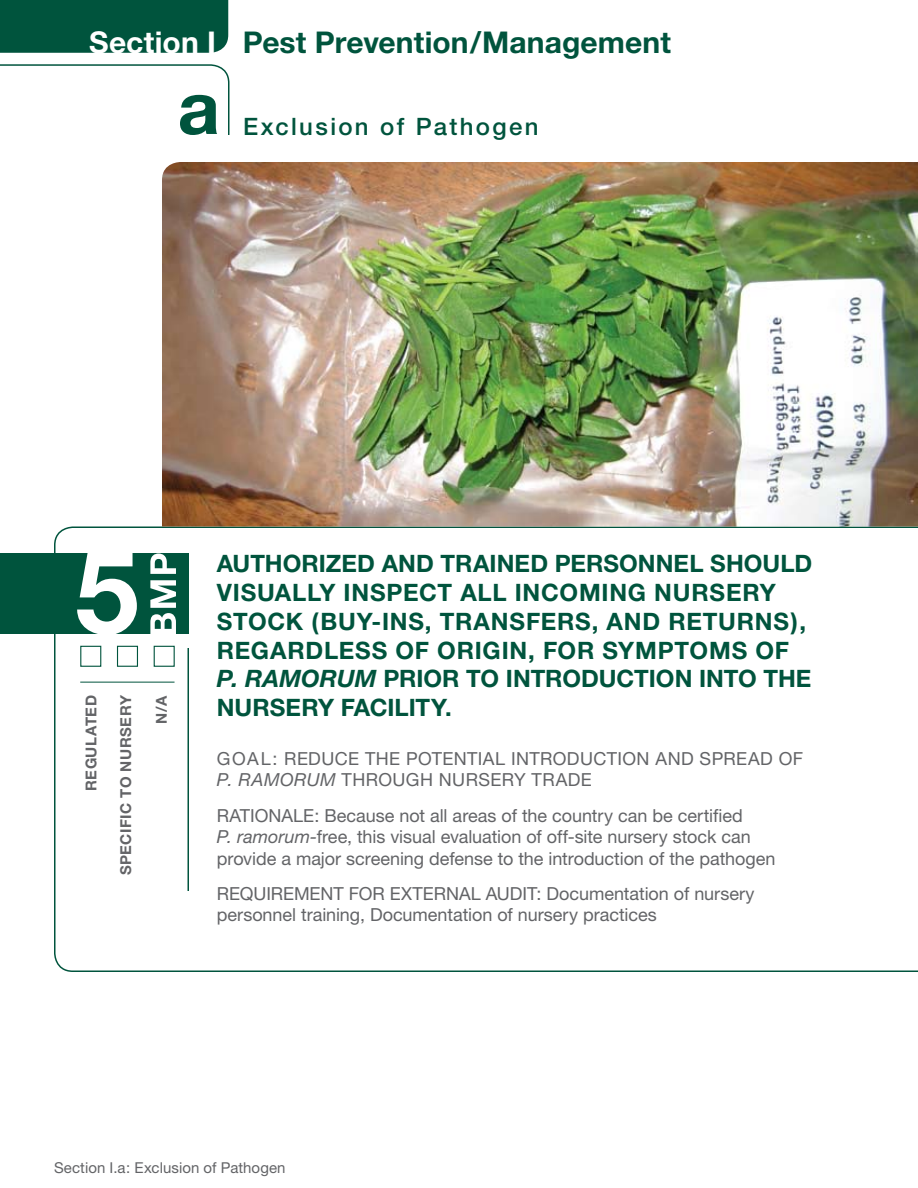
<style>
.page{position:relative;width:918px;height:1188px;background:#fff}
.page>*{position:absolute;margin:0;border:0;box-sizing:border-box;transform-origin:0 0}
.t1{font:700 30px "Helvetica Neue";color:#00543d}
.t2{font:700 24px/28.8px "Helvetica Neue";letter-spacing:.025em;color:#00543d}
.t3{font:700 24px/28.8px "Helvetica Neue";color:#00543d}
.t4{font:500 24px "Helvetica Neue";letter-spacing:.095em;color:#00543d}
.t5{font:700 24px "Helvetica Neue";letter-spacing:.005em;color:#00543d}
.t6{font:18px/21.6px "Helvetica Neue";letter-spacing:-.005em;color:#636467}
.t7{font:italic 18px "Helvetica Neue";letter-spacing:.025em;color:#636467}
.t8{font:15px "Helvetica Neue";letter-spacing:.005em;color:#636467}
.t9{font:700 15px "Helvetica Neue";letter-spacing:.035em;color:#636467}
.s1{color:#fff}
.s2{font-style:italic}
.s3{font-style:normal}
</style>
<div class="page">
<svg style="left:53px;top:526px;width:864px;height:446px"></svg>
<div style="left:80px;top:646px;width:21px;height:21px;border:1px solid #00543d"></div>
<hr style="left:80px;top:682px;width:95px;height:1px;background:#00543d">
<div style="left:0;top:554px;width:189px;height:80px;background:#00543d"></div>
<hr style="left:188px;top:648px;width:1px;height:243px;background:#00543d">
<div style="left:117px;top:646px;width:21px;height:21px;border:1px solid #00543d"></div>
<div style="left:154px;top:646px;width:21px;height:21px;border:1px solid #00543d"></div>
<svg style="left:150px;top:553px;width:26px;height:81px"></svg>
<div style="left:0;top:0;width:228px;height:53px;background:#00543d"></div>
<img style="left:162px;top:162px;width:756px;height:364px">
<svg style="left:77px;top:553px;width:60px;height:82px"></svg>
<svg style="left:0;top:64px;width:230px;height:71px"></svg>
<h1 class="t1" style="left:89px;top:24px;width:583px"><span class="s1">SECTION I</span> PEST PREVENTION/MANAGEMENT</h1>
<h2 class="t4" style="left:243px;top:112px;width:297px">Exclusion of Pathogen</h2>
<p class="t9" style="left:82px;top:791px;width:96px;rotate:-90deg">REGULATED</p>
<p class="t9" style="left:117px;top:875px;width:182px;rotate:-90deg">SPECIFIC TO NURSERY</p>
<p class="t9" style="left:152px;top:724px;width:30px;rotate:-90deg">N/A</p>
<h2 class="t2" style="left:217px;top:549px;width:597px;text-indent:273px">INED PERSONN EL SHOULD<br>VISUALLY INSPECT ALL INCOMIN</h2>
<h2 class="t5" style="left:217px;top:549px;width:242px">AUTHORIZED AND TRA</h2>
<h2 class="t2" style="left:628px;top:578px;width:146px">G NU RSERY</h2>
<h2 class="t2" style="left:217px;top:606px;width:122px">STOCK (BUY</h2>
<h2 class="t2" style="left:217px;top:606px;width:591px;text-indent:155px">-INS, TRANSFERS, AND RETURNS),<br>REGARDLESS OF ORIGIN , FOR SYMP</h2>
<h2 class="t3" style="left:217px;top:635px;width:596px;text-indent:458px">TOMS OF<br><span class="s2">P. RAMORUM</span> PRIOR TO INTRODUCTION INTO THE<br>NU RSERY FACILITY.</h2>
<p class="t6" style="left:217px;top:747px;width:105px">GOAL: Reduc</p>
<p class="t6" style="left:348px;top:747px;width:71px">e th e pot</p>
<p class="t6" style="left:443px;top:747px;width:23px">entia</p>
<p class="t6" style="left:495px;top:747px;width:29px">l introduction</p>
<p class="t6" style="left:656px;top:747px;width:14px">and</p>
<p class="t6" style="left:700px;top:747px;width:13px">spr</p>
<p class="t6" style="left:736px;top:747px;width:56px">ead of</p>
<p class="t7" style="left:217px;top:769px;width:139px">P. Ramorum <span class="s3">through</span></p>
<p class="t6" style="left:439px;top:769px;width:14px">nurs</p>
<p class="t6" style="left:491px;top:769px;width:55px">ery trad</p>
<p class="t6" style="left:581px;top:769px;width:12px">e</p>
<p class="t6" style="left:217px;top:804px;width:25px">Rationa</p>
<p class="t6" style="left:217px;top:804px;width:560px;text-indent:76px">le: Because not all areas of the country can be certified<br><span class="s2">P. ramorum-</span>free, this visual evaluation of off-site nursery stock can provide a major screening defense to the introduction of the pathogen</p>
<p class="t6" style="left:217px;top:882px;width:145px">Requirem ent for</p>
<p class="t6" style="left:390px;top:882px;width:12px">Ext</p>
<p class="t6" style="left:423px;top:882px;width:24px">erna</p>
<p class="t6" style="left:471px;top:882px;width:37px">l Audit</p>
<p class="t6" style="left:217px;top:882px;width:539px;text-indent:320px">: Documentation of nursery personnel training, Documentation of nursery practices</p>
<p class="t8" style="left:54px;top:1159px;width:233px">Section I.a: Exclusion of Pathogen</p>
</div>
